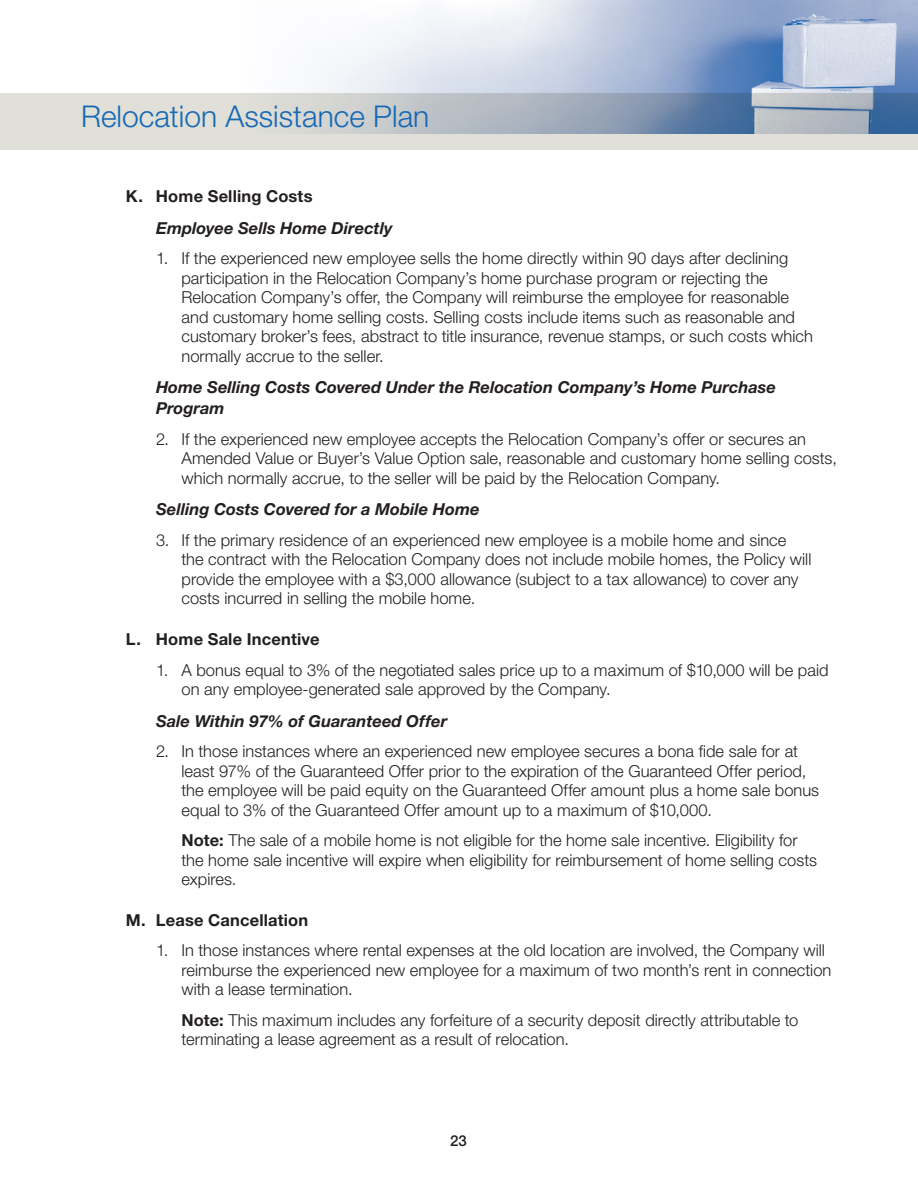
<style>
.page{position:relative;width:918px;height:1188px;background:#fff}
.page>*{position:absolute;margin:0;border:0;box-sizing:border-box;transform-origin:0 0}
.t1{font:300 30px "Helvetica Neue";color:#1768b4}
.HD_2_Indent_1{font:300 16.5px/19.5px "Helvetica Neue";color:#231f20}
.HD_2_-_sub{font:italic 700 16.5px/21px "Helvetica Neue";color:#231f20}
.HD_2{font:700 16.5px "Helvetica Neue";letter-spacing:.01em;color:#231f20}
.t2{font:500 15px "Helvetica Neue";color:#231f20}
.s1{font-weight:700}
</style>
<div class="page">
<div style="left:0;top:93px;width:918px;height:57px;background:#e1e0d8"></div>
<img style="left:311px;top:0;width:607px;height:133px">
<h1 class="t1" style="left:81px;top:98px;width:350px">Relocation Assistance Plan</h1>
<p class="HD_2" style="left:126px;top:186px;width:188px">K. Home Selling Costs</p>
<p class="HD_2_-_sub" style="left:156px;top:217px;width:238px">Employee Sells Home Directly</p>
<p class="HD_2_Indent_1" style="left:182px;top:248px;width:633px;text-indent:-26px">1. If the experienced new employee sells the home directly within 90 days after declining participation in the Relocation Company’s home purchase program or rejecting the Relocation Company’s offer, the Company will reimburse the employee for reasonable and customary home selling costs. Selling costs include items such as reasonable and customary broker’s fees, abstract to title insurance, revenue stamps, or such costs which normally accrue to the seller.</p>
<p class="HD_2_-_sub" style="left:156px;top:377px;width:622px">Home Selling Costs Covered Under the Relocation Company’s Home Purchase<br>Program</p>
<p class="HD_2_Indent_1" style="left:182px;top:429px;width:657px;text-indent:-26px">2. If the experienced new employee accepts the Relocation Company’s offer or secures an<br>Amended Value or Buyer’s Value Option sale, reasonable and customary home selling costs, which normally accrue, to the seller will be paid by the Relocation Company.</p>
<p class="HD_2_-_sub" style="left:156px;top:499px;width:325px">Selling Costs Covered for a Mobile Home</p>
<p class="HD_2_Indent_1" style="left:182px;top:530px;width:631px;text-indent:-26px">3. If the primary residence of an experienced new employee is a mobile home and since the contract with the Relocation Company does not include mobile homes, the Policy will provide the employee with a $3,000 allowance (subject to a tax allowance) to cover any costs incurred in selling the mobile home.</p>
<p class="HD_2" style="left:126px;top:629px;width:195px">L. Home Sale Incentive</p>
<p class="HD_2_Indent_1" style="left:182px;top:660px;width:649px;text-indent:-26px">1. A bonus equal to 3% of the negotiated sales price up to a maximum of $10,000 will be paid on any employee-generated sale approved by the Company.</p>
<p class="HD_2_-_sub" style="left:156px;top:710px;width:293px">Sale Within 97% of Guaranteed Offer</p>
<p class="HD_2_Indent_1" style="left:182px;top:741px;width:639px;text-indent:-26px">2. In those instances where an experienced new employee secures a bona fide sale for at least 97% of the Guaranteed Offer prior to the expiration of the Guaranteed Offer period, the employee will be paid equity on the Guaranteed Offer amount plus a home sale bonus equal to 3% of the Guaranteed Offer amount up to a maximum of $10,000.</p>
<p class="HD_2_Indent_1" style="left:181px;top:830px;width:637px"><span class="s1">Note:</span> The sale of a mobile home is not eligible for the home sale incentive. Eligibility for the home sale incentive will expire when eligibility for reimbursement of home selling costs expires.</p>
<p class="HD_2" style="left:126px;top:910px;width:184px">M. Lease Cancellation</p>
<p class="HD_2_Indent_1" style="left:182px;top:940px;width:651px;text-indent:-26px">1. In those instances where rental expenses at the old location are involved, the Company will reimburse the experienced new employee for a maximum of two month’s rent in connection with a lease termination.</p>
<p class="HD_2_Indent_1" style="left:182px;top:1010px;width:618px"><span class="s1">Note:</span> This maximum includes any forfeiture of a security deposit directly attributable to terminating a lease agreement as a result of relocation.</p>
<p class="t2" style="left:450px;top:1131px;width:18px">23</p>
</div>
